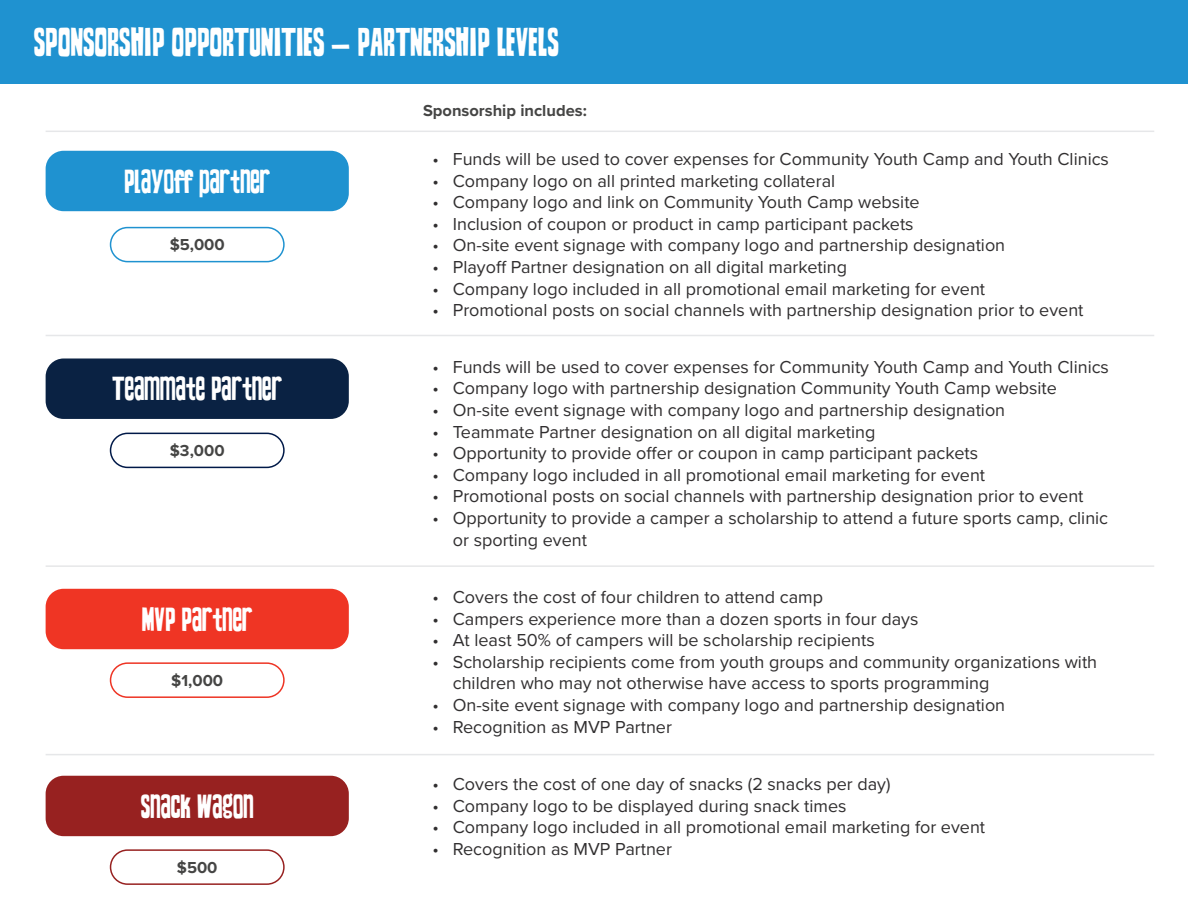
<style>
.page{position:relative;width:1188px;height:918px;background:#fff}
.page>*{position:absolute;margin:0;border:0;box-sizing:border-box;transform-origin:0 0}
.t1{font:39px "TOMO Zomba Pro";letter-spacing:.005em;color:#fff}
.t2{font:32.4px "TOMO Zomba Pro";letter-spacing:.005em;color:#fff}
.t3{font:18px/21.6px "Proxima Nova";color:#312f30}
.Sponsor_Copy_Paragraph_1{font:700 16.5px "Proxima Nova";color:#454544}
</style>
<div class="page">
<div style="left:0;top:0;width:1188px;height:83px;background:#1f92d0"></div>
<div style="left:46px;top:151px;width:303px;height:60px;background:#1f92d0;border-radius:18px"></div>
<div style="left:110px;top:227px;width:175px;height:35px;border:2px solid #1f92d0;border-radius:17px"></div>
<div style="left:110px;top:433px;width:175px;height:35px;border:2px solid #001948;border-radius:17px"></div>
<div style="left:46px;top:358px;width:303px;height:61px;background:#0a2243;border-radius:18px"></div>
<hr style="left:46px;top:565px;width:1108px;height:2px;background:#e6e7e9">
<hr style="left:46px;top:335px;width:1108px;height:1px;background:#e6e7e9">
<hr style="left:46px;top:131px;width:1108px;height:1px;background:#e6e7e9">
<div style="left:110px;top:662px;width:175px;height:36px;border:2px solid #ee3424;border-radius:17px"></div>
<div style="left:46px;top:589px;width:303px;height:60px;background:#ef3524;border-radius:18px"></div>
<hr style="left:46px;top:754px;width:1108px;height:1px;background:#e6e7e9">
<div style="left:110px;top:849px;width:175px;height:36px;border:2px solid #972120;border-radius:17px"></div>
<div style="left:46px;top:776px;width:303px;height:60px;background:#972120;border-radius:18px"></div>
<h1 class="t1" style="left:34px;top:21px;width:526px">SPONSORSHIP OPPORTUNITIES – PARTNERSHIP LEVELS</h1>
<p class="t2" style="left:124px;top:163px;width:148px">PLAYOFF PARTNER</p>
<p class="Sponsor_Copy_Paragraph_1" style="left:170px;top:232px;width:57px">$5,000</p>
<p class="t2" style="left:112px;top:371px;width:171px">TEAMMATE PARTNER</p>
<p class="Sponsor_Copy_Paragraph_1" style="left:170px;top:438px;width:56px">$3,000</p>
<p class="t2" style="left:142px;top:601px;width:112px">MVP PARTNER</p>
<p class="Sponsor_Copy_Paragraph_1" style="left:171px;top:668px;width:53px">$1,000</p>
<p class="t2" style="left:141px;top:788px;width:114px">SNACK WAGON</p>
<p class="Sponsor_Copy_Paragraph_1" style="left:177px;top:855px;width:42px">$500</p>
<p class="Sponsor_Copy_Paragraph_1" style="left:423px;top:99px;width:165px">Sponsorship includes:</p>
<p class="t3" style="left:433px;top:147px;width:678px">• Funds will be used to cover expenses for Community Youth Camp and Youth Clinics</p>
<p class="t3" style="left:433px;top:169px;width:404px">• Company logo on all printed marketing collateral</p>
<p class="t3" style="left:433px;top:191px;width:489px">• Company logo and link on Community Youth Camp website</p>
<p class="t3" style="left:433px;top:212px;width:483px">• Inclusion of coupon or product in camp participant packets</p>
<p class="t3" style="left:433px;top:234px;width:574px">• On-site event signage with company logo and partnership designation</p>
<p class="t3" style="left:433px;top:255px;width:416px">• Playoff Partner designation on all digital marketing</p>
<p class="t3" style="left:433px;top:277px;width:554px">• Company logo included in all promotional email marketing for event</p>
<p class="t3" style="left:433px;top:299px;width:653px">• Promotional posts on social channels with partnership designation prior to event</p>
<p class="t3" style="left:433px;top:355px;width:678px">• Funds will be used to cover expenses for Community Youth Camp and Youth Clinics</p>
<p class="t3" style="left:433px;top:377px;width:626px">• Company logo with partnership designation Community Youth Camp website</p>
<p class="t3" style="left:433px;top:398px;width:574px">• On-site event signage with company logo and partnership designation</p>
<p class="t3" style="left:433px;top:420px;width:444px">• Teammate Partner designation on all digital marketing</p>
<p class="t3" style="left:433px;top:442px;width:547px">• Opportunity to provide offer or coupon in camp participant packets</p>
<p class="t3" style="left:433px;top:463px;width:554px">• Company logo included in all promotional email marketing for event</p>
<p class="t3" style="left:433px;top:485px;width:653px">• Promotional posts on social channels with partnership designation prior to event</p>
<p class="t3" style="left:453px;top:506px;width:657px;text-indent:-20px">• Opportunity to provide a camper a scholarship to attend a future sports camp, clinic or sporting event</p>
<p class="t3" style="left:433px;top:585px;width:392px">• Covers the cost of four children to attend camp</p>
<p class="t3" style="left:433px;top:607px;width:487px">• Campers experience more than a dozen sports in four days</p>
<p class="t3" style="left:433px;top:629px;width:444px">• At least 50% of campers will be scholarship recipients</p>
<p class="t3" style="left:453px;top:650px;width:646px;text-indent:-20px">• Scholarship recipients come from youth groups and community organizations with children who may not otherwise have access to sports programming</p>
<p class="t3" style="left:433px;top:693px;width:574px">• On-site event signage with company logo and partnership designation</p>
<p class="t3" style="left:433px;top:715px;width:241px">• Recognition as MVP Partner</p>
<p class="t3" style="left:433px;top:772px;width:460px">• Covers the cost of one day of snacks (2 snacks per day)</p>
<p class="t3" style="left:433px;top:794px;width:416px">• Company logo to be displayed during snack times</p>
<p class="t3" style="left:433px;top:816px;width:554px">• Company logo included in all promotional email marketing for event</p>
<p class="t3" style="left:433px;top:837px;width:241px">• Recognition as MVP Partner</p>
</div>
